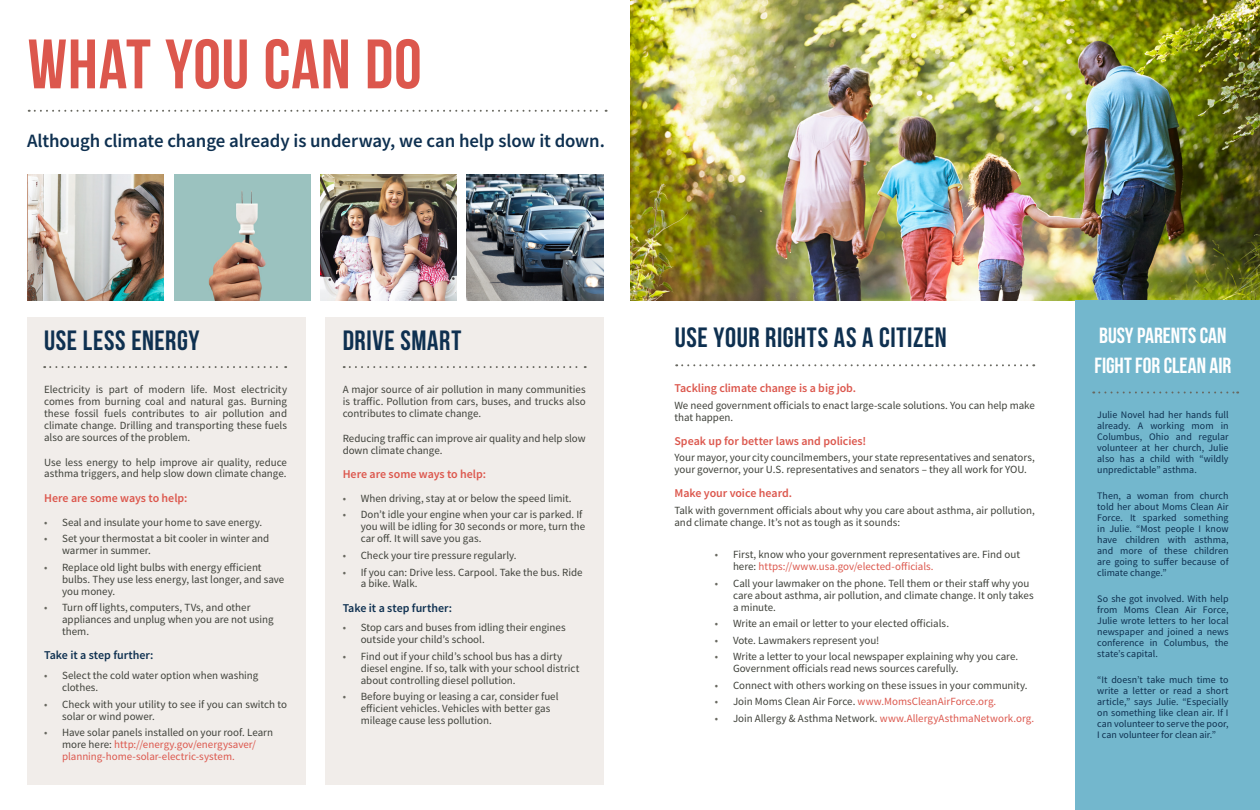
<style>
.page{position:relative;width:1260px;height:810px;background:#fff}
.page>*{position:absolute;margin:0;border:0;box-sizing:border-box;transform-origin:0 0}
.t1{font:69.8px "Bebas Neue";letter-spacing:.01em;color:#dc574d}
.t2{font:700 27.9px "Bebas Neue";letter-spacing:.02em;color:#0e3050}
.t3{font:27.9px "Bebas Neue";letter-spacing:.02em;color:#0e3050}
.t4{font:21.9px/29.5px "Bebas Neue";color:#fff}
.t5{font:600 18.8px "Source Sans Pro";letter-spacing:-.005em;color:#0e3050}
.t6{font:600 12px "Source Sans Pro";letter-spacing:-.005em;color:#dc574d}
.t7{font:600 12px "Source Sans Pro";letter-spacing:-.005em;color:#0e3050}
.t8{font:11px/12px "Source Sans Pro";color:#3f413a}
.t9{font:11px/12px "Source Sans Pro";color:#dc574d}
.t10{font:10px/11px "Source Sans Pro";color:#0e3050;text-align:justify}
.s1{color:#686860}
.s2{color:#3f413a}
.s3{color:#dc574d}
</style>
<div class="page">
<svg style="left:29px;top:110px;width:578px;height:2px"></svg>
<img style="left:27px;top:175px;width:137px;height:126px">
<div style="left:27px;top:317px;width:279px;height:468px;background:#f1edea"></div>
<div style="left:325px;top:317px;width:279px;height:468px;background:#f1edea"></div>
<img style="left:174px;top:175px;width:137px;height:126px">
<img style="left:320px;top:175px;width:137px;height:126px">
<img style="left:467px;top:175px;width:137px;height:126px">
<svg style="left:44px;top:366px;width:242px;height:2px"></svg>
<svg style="left:344px;top:366px;width:242px;height:2px"></svg>
<img style="left:630px;top:0;width:630px;height:300px">
<svg style="left:676px;top:364px;width:358px;height:2px"></svg>
<div style="left:1076px;top:300px;width:184px;height:510px;background:#73b7cd"></div>
<svg style="left:1093px;top:392px;width:145px;height:2px"></svg>
<h1 class="t1" style="left:28px;top:26px;width:396px">WHAT YOU CAN DO</h1>
<h3 class="t5" style="left:27px;top:128px;width:579px">Although climate change already is underway, we can help slow it down.</h3>
<h2 class="t2" style="left:44px;top:325px;width:157px">USE LESS ENERGY</h2>
<p class="t8" style="left:44px;top:384px;width:245px;text-align:justify">Electricity is part of modern life. Most electricity comes from burning coal and natural gas. Burning these fossil fuels contributes to air pollution and climate change. Drilling and transporting these fuels also are sources of the problem.</p>
<p class="t8" style="left:44px;top:456px;width:244px">Use less energy to help improve air quality, reduce asthma triggers, and help slow down climate change.</p>
<p class="t6" style="left:44px;top:490px;width:145px">Here are some ways to help:</p>
<p class="t8" style="left:44px;top:516px;width:220px"><span class="s1">•</span> Seal and insulate your home to save energy.</p>
<p class="t8" style="left:62px;top:533px;width:209px;text-indent:-18px"><span class="s1">•</span> Set your thermostat a bit cooler in winter and warmer in summer.</p>
<p class="t8" style="left:62px;top:561px;width:224px;text-indent:-18px"><span class="s1">•</span> Replace old light bulbs with energy efficient bulbs. They use less energy, last longer, and save you money.</p>
<p class="t8" style="left:62px;top:602px;width:213px;text-indent:-18px"><span class="s1">•</span> Turn off lights, computers, TVs, and other appliances and unplug when you are not using them.</p>
<p class="t7" style="left:44px;top:648px;width:111px">Take it a step further:</p>
<p class="t8" style="left:62px;top:669px;width:198px;text-indent:-18px"><span class="s1">•</span> Select the cold water option when washing clothes.</p>
<p class="t8" style="left:62px;top:698px;width:227px;text-indent:-18px"><span class="s1">•</span> Check with your utility to see if you can switch to solar or wind power.</p>
<p class="t9" style="left:62px;top:726px;width:212px;text-indent:-18px"><span class="s1">•</span> <span class="s2">Have solar panels installed on your roof. Learn more here:</span> http://energy.gov/energysaver/ planning-home-solar-electric-system.</p>
<h2 class="t2" style="left:343px;top:325px;width:120px">DRIVE SMART</h2>
<p class="t8" style="left:343px;top:384px;width:245px;text-align:justify">A major source of air pollution in many communities is traffic. Pollution from cars, buses, and trucks also contributes to climate change.</p>
<p class="t8" style="left:343px;top:432px;width:244px">Reducing traffic can improve air quality and help slow down climate change.</p>
<p class="t6" style="left:343px;top:466px;width:145px">Here are some ways to help:</p>
<p class="t8" style="left:343px;top:492px;width:230px"><span class="s1">•</span> When driving, stay at or below the speed limit.</p>
<p class="t8" style="left:361px;top:509px;width:226px;text-indent:-18px"><span class="s1">•</span> Don’t idle your engine when your car is parked. If you will be idling for 30 seconds or more, turn the car off. It will save you gas.</p>
<p class="t8" style="left:343px;top:549px;width:175px"><span class="s1">•</span> Check your tire pressure regularly.</p>
<p class="t8" style="left:361px;top:566px;width:223px;text-indent:-18px"><span class="s1">•</span> If you can: Drive less. Carpool. Take the bus. Ride a bike. Walk.</p>
<p class="t7" style="left:343px;top:600px;width:111px">Take it a step further:</p>
<p class="t8" style="left:361px;top:621px;width:206px;text-indent:-18px"><span class="s1">•</span> Stop cars and buses from idling their engines outside your child’s school.</p>
<p class="t8" style="left:361px;top:650px;width:220px;text-indent:-18px"><span class="s1">•</span> Find out if your child’s school bus has a dirty diesel engine. If so, talk with your school district about controlling diesel pollution.</p>
<p class="t8" style="left:361px;top:690px;width:199px;text-indent:-18px"><span class="s1">•</span> Before buying or leasing a car, consider fuel efficient vehicles. Vehicles with better gas mileage cause less pollution.</p>
<h2 class="t3" style="left:675px;top:322px;width:273px">USE YOUR RIGHTS AS A CITIZEN</h2>
<p class="t6" style="left:674px;top:380px;width:183px">Tackling climate change is a big job.</p>
<p class="t8" style="left:674px;top:399px;width:362px">We need government officials to enact large-scale solutions. You can help make that happen.</p>
<p class="t6" style="left:674px;top:433px;width:193px">Speak up for better laws and policies!</p>
<p class="t8" style="left:674px;top:452px;width:362px">Your mayor, your city councilmembers, your state representatives and senators, your governor, your U.S. representatives and senators – they all work for YOU.</p>
<p class="t6" style="left:674px;top:486px;width:119px">Make your voice heard.</p>
<p class="t8" style="left:674px;top:504px;width:362px">Talk with government officials about why you care about asthma, air pollution, and climate change. It’s not as tough as it sounds:</p>
<p class="t8" style="left:733px;top:548px;width:289px;text-indent:-18px"><span class="s1">•</span> First, know who your government representatives are. Find out here: <span class="s3">https://www.usa.gov/elected-officials.</span></p>
<p class="t8" style="left:733px;top:577px;width:302px;text-indent:-18px"><span class="s1">•</span> Call your lawmaker on the phone. Tell them or their staff why you care about asthma, air pollution, and climate change. It only takes a minute.</p>
<p class="t8" style="left:715px;top:617px;width:236px"><span class="s1">•</span> Write an email or letter to your elected officials.</p>
<p class="t8" style="left:715px;top:634px;width:166px"><span class="s1">•</span> Vote. Lawmakers represent you!</p>
<p class="t8" style="left:733px;top:651px;width:287px;text-indent:-18px"><span class="s1">•</span> Write a letter to your local newspaper explaining why you care.<br>Government officials read news sources carefully.</p>
<p class="t8" style="left:715px;top:679px;width:314px"><span class="s1">•</span> Connect with others working on these issues in your community.</p>
<p class="t9" style="left:715px;top:696px;width:283px"><span class="s1">•</span> <span class="s2">Join Moms Clean Air Force.</span> www.MomsCleanAirForce.org.</p>
<p class="t9" style="left:715px;top:712px;width:321px"><span class="s1">•</span> <span class="s2">Join Allergy &amp; Asthma Network.</span> www.AllergyAsthmaNetwork.org.</p>
<h3 class="t4" style="left:1095px;top:321px;width:138px">BUSY PARENTS CAN<br>FIGHT FOR CLEAN AIR</h3>
<p class="t10" style="left:1097px;top:409px;width:133px">Julie Novel had her hands full already. A working mom in Columbus, Ohio and regular volunteer at her church, Julie also has a child with “wildly unpredictable” asthma.</p>
<p class="t10" style="left:1097px;top:490px;width:133px">Then, a woman from church told her about Moms Clean Air Force. It sparked something in Julie. “Most people I know have children with asthma, and more of these children are going to suffer because of climate change.”</p>
<p class="t10" style="left:1097px;top:593px;width:133px">So she got involved. With help from Moms Clean Air Force, Julie wrote letters to her local newspaper and joined a news conference in Columbus, the state’s capital.</p>
<p class="t10" style="left:1097px;top:674px;width:133px">“It doesn’t take much time to write a letter or read a short article,” says Julie. “Especially on something like clean air. If I can volunteer to serve the poor, I can volunteer for clean air.”</p>
</div>
